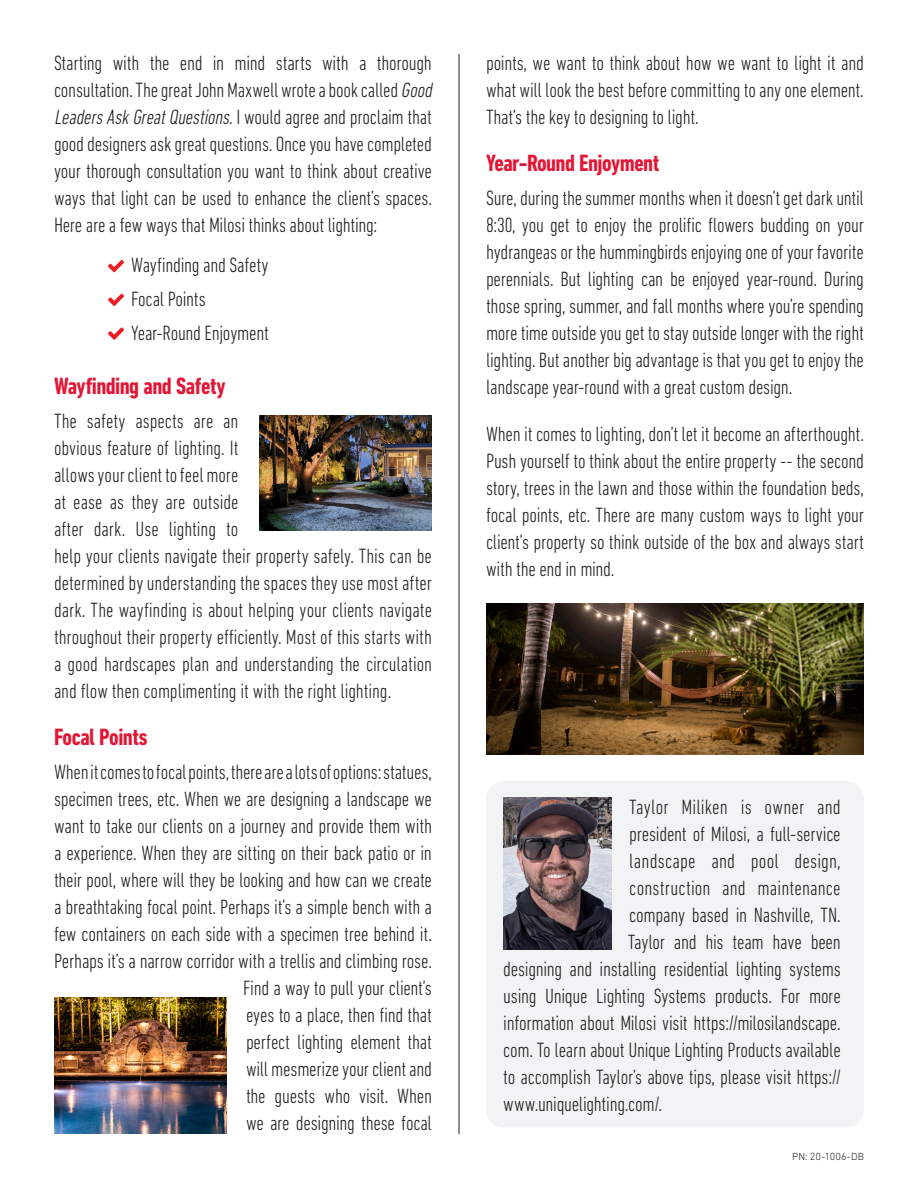
<style>
.page{position:relative;width:918px;height:1188px;background:#fff}
.page>*{position:absolute;margin:0;border:0;box-sizing:border-box;transform-origin:0 0}
.Subs{font:700 condensed 24px "DIN Next LT Pro";letter-spacing:-.025em;color:#e21736}
.t1{font:300 condensed 21px/27px "DIN Next LT Pro";letter-spacing:-.01em;color:#231f20;text-align:justify}
.t2{font:300 10.5px "DIN Next LT Pro";letter-spacing:.01em;color:#231f20}
.s1{font-style:italic}
</style>
<div class="page">
<div style="left:486px;top:781px;width:378px;height:347px;background:#f2f3f4;border-radius:18px"></div>
<svg style="left:108px;top:260px;width:16px;height:12px"></svg>
<svg style="left:108px;top:294px;width:16px;height:12px"></svg>
<svg style="left:108px;top:327px;width:16px;height:13px"></svg>
<img style="left:503px;top:798px;width:108px;height:151px">
<hr style="left:459px;top:54px;width:1px;height:1080px;background:#231f20">
<img style="left:259px;top:416px;width:173px;height:114px">
<img style="left:54px;top:998px;width:173px;height:136px">
<img style="left:486px;top:603px;width:378px;height:152px">
<p class="t1" style="left:54px;top:49px;width:384px;text-align:left">Starting with the end in mind starts with a thorough consultation. The great John Maxwell wrote a book called <span class="s1">Good LeadersAskGreatQuestions</span>. I w o u l d a g r e e a n d p r o c l a i m t h a t good designers ask great questions. Once you have completed your thorough consultation you want to think about creative ways that light can be used to enhance the client’s spaces.<br>Here are a few ways that Milosi thinks about lighting:</p>
<p class="t1" style="left:131px;top:251px;width:139px">Wayfinding and Safety</p>
<p class="t1" style="left:131px;top:285px;width:76px">Focal Points</p>
<p class="t1" style="left:131px;top:319px;width:139px">Year-Round Enjoyment</p>
<p class="Subs" style="left:54px;top:372px;width:173px">Wayfinding and Safety</p>
<p class="t1" style="left:54px;top:407px;width:380px;text-align:left">The safety aspects are an<br>obvious feature of lighting. It<br>allows your client to feel more<br>at ease as they are outside<br>after dark. Use lighting to<br>help your clients navigate their property safely. This can be determined by understanding the spaces they use most after dark. The wayfinding is about helping your clients navigate throughout their property efficiently. Most of this starts with a good hardscapes plan and understanding the circulation and flow then complimenting it with the right lighting.</p>
<p class="Subs" style="left:54px;top:723px;width:95px">Focal Points</p>
<p class="t1" style="left:54px;top:758px;width:380px;text-align:right">When it comes to focal points, there are a lots of options: statues, specimen trees, etc. When we are designing a landscape we want to take our clients on a journey and provide them with a experience. When they are sitting on their back patio or in their pool, where will they be looking and how can we create a breathtaking focal point. Perhaps it’s a simple bench with a few containers on each side with a specimen tree behind it.<br>Perhaps it’s a narrow corridor with a trellis and climbing rose.<br>Find a way to pull your client’s<br>eyes to a place, then find that<br>perfect lighting element that<br>will mesmerize your client and<br>the guests who visit. When<br>we are designing these focal</p>
<p class="t1" style="left:486px;top:49px;width:380px">points, we want to think about how we want to light it and what will look the best before committing to any one element.<br>That’s the key to designing to light.</p>
<p class="Subs" style="left:486px;top:149px;width:175px">Year-Round Enjoyment</p>
<p class="t1" style="left:486px;top:184px;width:380px">Sure, during the summer months when it doesn’t get dark until 8:30, you get to enjoy the prolific flowers budding on your hydrangeas or the hummingbirds enjoying one of your favorite perennials. But lighting can be enjoyed year-round. During those spring, summer, and fall months where you’re spending more time outside you get to stay outside longer with the right lighting. But another big advantage is that you get to enjoy the landscape year-round with a great custom design.</p>
<p class="t1" style="left:486px;top:420px;width:380px">When it comes to lighting, don’t let it become an afterthought.<br>Push yourself to think about the entire property -- the second story, trees in the lawn and those within the foundation beds, focal points, etc. There are many custom ways to light your client’s property so think outside of the box and always start with the end in mind.</p>
<p class="t1" style="left:629px;top:793px;width:213px">Taylor Miliken is owner and</p>
<p class="t1" style="left:629px;top:820px;width:213px">president of Milosi, a full-service</p>
<p class="t1" style="left:629px;top:847px;width:213px">landscape and pool design,</p>
<p class="t1" style="left:629px;top:874px;width:213px">construction and maintenance</p>
<p class="t1" style="left:629px;top:901px;width:213px">company based in Nashville, TN.</p>
<p class="t1" style="left:628px;top:928px;width:214px">Taylor and his team have been</p>
<p class="t1" style="left:503px;top:955px;width:339px">designing and installing residential lighting systems</p>
<p class="t1" style="left:503px;top:982px;width:339px">using Unique Lighting Systems products. For more</p>
<p class="t1" style="left:503px;top:1009px;width:339px">information about Milosi visit https://milosilandscape.</p>
<p class="t1" style="left:503px;top:1036px;width:339px">com. To learn about Unique Lighting Products available</p>
<p class="t1" style="left:503px;top:1063px;width:339px">to accomplish Taylor’s above tips, please visit https://</p>
<p class="t1" style="left:503px;top:1090px;width:160px">www.uniquelighting.com/.</p>
<p class="t2" style="left:792px;top:1151px;width:73px">PN: 20-1006-DB</p>
</div>
